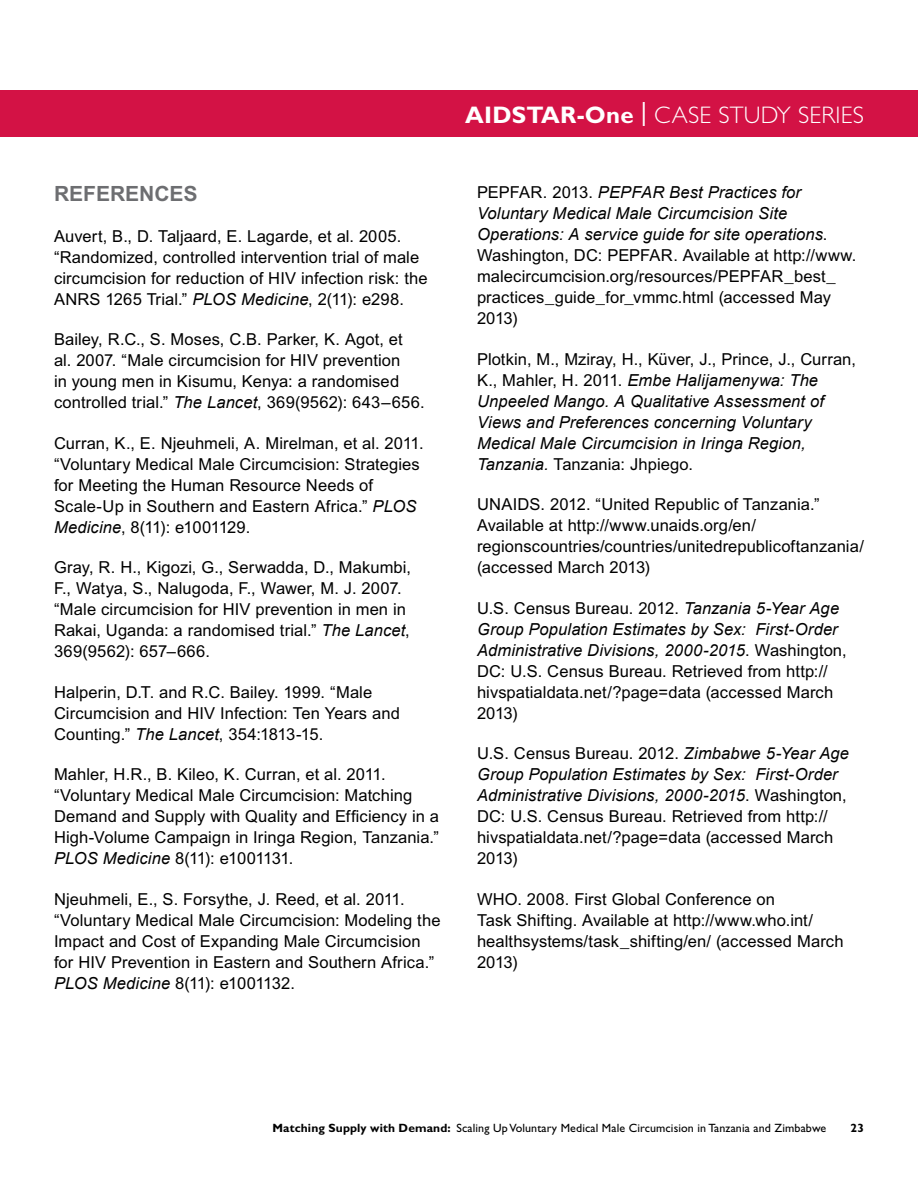
<style>
.page{position:relative;width:918px;height:1188px;background:#fff}
.page>*{position:absolute;margin:0;border:0;box-sizing:border-box;transform-origin:0 0}
.t1{font:300 24px "Gill Sans Std";letter-spacing:.01em;color:#fff}
.t2{font:700 21px "Arial MT Std";color:#6d6e71}
.t3{font:16.5px/21px "Arial MT Std";letter-spacing:.005em;color:#000}
.t4{font:italic 16.5px/21px "Arial";letter-spacing:.01em;color:#000}
.t5{font:12px "Gill Sans Std";letter-spacing:.01em;color:#000}
.t6{font:700 12px "Gill Sans Std";color:#000}
.s1{font-family:"Arial";font-style:italic}
.s2{font-weight:700}
.s3{font-weight:400}
.s4{font-family:"Arial MT Std";font-style:normal}
</style>
<div class="page">
<div style="left:0;top:90px;width:918px;height:47px;background:#d31245"></div>
<p class="t2" style="left:54px;top:182px;width:145px">REFERENCES</p>
<p class="t3" style="left:54px;top:225px;width:375px">Auvert, B., D. Taljaard, E. Lagarde, et al. 2005. “Randomized, controlled intervention trial of male circumcision for reduction of HIV infection risk: the ANRS 1265 Trial.” <span class="s1">PLOS Medicine</span>, 2(11): e298.</p>
<p class="t3" style="left:54px;top:329px;width:372px">Bailey, R.C., S. Moses, C.B. Parker, K. Agot, et<br>al. 2007. “Male circumcision for HIV prevention<br>in young men in Kisumu, Kenya: a randomised controlled trial.” <span class="s1">The Lancet</span>, 369(9562): 643–656.</p>
<p class="t3" style="left:54px;top:432px;width:371px">Curran, K., E. Njeuhmeli, A. Mirelman, et al. 2011. “Voluntary Medical Male Circumcision: Strategies for Meeting the Human Resource Needs of Scale-Up in Southern and Eastern Africa.” <span class="s1">PLOS Medicine</span>, 8(11): e1001129.</p>
<p class="t3" style="left:54px;top:557px;width:359px">Gray, R. H., Kigozi, G., Serwadda, D., Makumbi, F., Watya, S., Nalugoda, F., Wawer, M. J. 2007. “Male circumcision for HIV prevention in men in Rakai, Uganda: a randomised trial.” <span class="s1">The Lancet</span>, 369(9562): 657–666.</p>
<p class="t3" style="left:54px;top:681px;width:347px">Halperin, D.T. and R.C. Bailey. 1999. “Male<br>Circumcision and HIV Infection: Ten Years and<br>Counting.” <span class="s1">The Lancet</span>, 354:1813-15.</p>
<p class="t3" style="left:54px;top:764px;width:387px">Mahler, H.R., B. Kileo, K. Curran, et al. 2011. “Voluntary Medical Male Circumcision: Matching Demand and Supply with Quality and Efficiency in a High-Volume Campaign in Iringa Region, Tanzania.” <span class="s1">PLOS Medicine</span> 8(11): e1001131.</p>
<p class="t3" style="left:54px;top:888px;width:388px">Njeuhmeli, E., S. Forsythe, J. Reed, et al. 2011. “Voluntary Medical Male Circumcision: Modeling the Impact and Cost of Expanding Male Circumcision for HIV Prevention in Eastern and Southern Africa.” <span class="s1">PLOS Medicine</span> 8(11): e1001132.</p>
<h1 class="t1" style="left:465px;top:102px;width:400px"><span class="s2">AIDSTAR-One</span> <span class="s3">|</span> CASE STUDY SERIES</h1>
<p class="t3" style="left:477px;top:182px;width:381px">PEPFAR. 2013. <span class="s1">PEPFAR Best Practices for Voluntary Medical Male Circumcision Site Operations: A service guide for site operations</span>.<br>Washington, DC: PEPFAR. Available at http://www. malecircumcision.org/resources/PEPFAR_best_ practices_guide_for_vmmc.html (accessed May 2013)</p>
<p class="t4" style="left:477px;top:348px;width:381px"><span class="s4">Plotkin, M., Mziray, H., Küver, J., Prince, J., Curran, K., Mahler, H. 2011.</span> Embe Halijamenywa: The Unpeeled Mango. A Qualitative Assessment of Views and Preferences concerning Voluntary Medical Male Circumcision in Iringa Region, Tanzania. <span class="s4">Tanzania: Jhpiego.</span></p>
<p class="t3" style="left:477px;top:494px;width:388px">UNAIDS. 2012. “United Republic of Tanzania.” Available at http://www.unaids.org/en/ regionscountries/countries/unitedrepublicoftanzania/ (accessed March 2013)</p>
<p class="t3" style="left:477px;top:597px;width:371px">U.S. Census Bureau. 2012. <span class="s1">Tanzania 5-Year Age Group Population Estimates by Sex: First-Order Administrative Divisions, 2000-2015</span>. Washington, DC: U.S. Census Bureau. Retrieved from http:// hivspatialdata.net/?page=data (accessed March 2013)</p>
<p class="t3" style="left:477px;top:743px;width:374px">U.S. Census Bureau. 2012. <span class="s1">Zimbabwe 5-Year Age Group Population Estimates by Sex: First-Order Administrative Divisions, 2000-2015</span>. Washington, DC: U.S. Census Bureau. Retrieved from http:// hivspatialdata.net/?page=data (accessed March 2013)</p>
<p class="t3" style="left:477px;top:888px;width:368px">WHO. 2008. First Global Conference on<br>Task Shifting. Available at http://www.who.int/ healthsystems/task_shifting/en/ (accessed March 2013)</p>
<p class="t5" style="left:273px;top:1121px;width:555px"><span class="s2">Matching Supply with Demand:</span> Scaling Up Voluntary Medical Male Circumcision in Tanzania and Zimbabwe</p>
<p class="t6" style="left:851px;top:1121px;width:15px">23</p>
</div>
